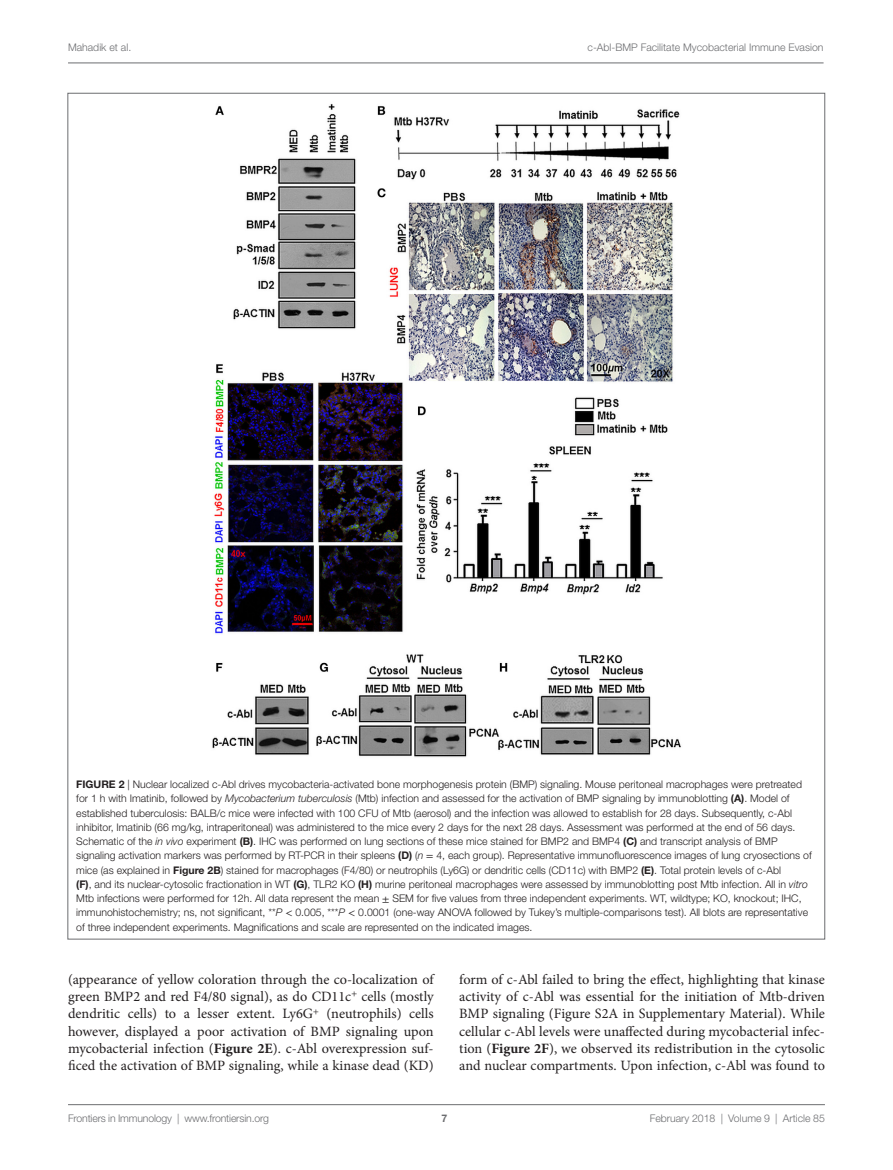
<style>
.page{position:relative;width:893px;height:1170px;background:#fff}
.page>*{position:absolute;margin:0;border:0;box-sizing:border-box;transform-origin:0 0}
.t1{font:14.25px/17.2px "Minion Pro";color:#231f20;text-align:justify}
.t2{font:300 10.5px/14.2px "Helvetica Neue LT Std";color:#231f20}
.t3{font:300 10.5px "Helvetica Neue LT Std";color:#6c6d70}
.t4{font:700 10.5px "Helvetica Neue LT Std";color:#6c6d70}
.s1{font-weight:700}
.s2{font-style:italic}
.s3{font-family:"STIX General";font-weight:400}
</style>
<div class="page">
<img style="left:212px;top:103px;width:469px;height:654px">
<hr style="left:68px;top:1104px;width:757px;height:1px;background:#6c6d70">
<hr style="left:68px;top:63px;width:755px;height:1px;background:#6c6d70">
<p class="t3" style="left:68px;top:41px;width:65px">Mahadik et al.</p>
<p class="t3" style="left:588px;top:41px;width:237px">c-Abl-BMP Facilitate Mycobacterial Immune Evasion</p>
<p class="t2" style="left:76px;top:777px;width:737px"><span class="s1">Figure 2</span> | Nuclear localized c-Abl drives mycobacteria-activated bone morphogenesis protein (BMP) signaling. Mouse peritoneal macrophages were pretreated for 1 h with Imatinib, followed by <span class="s2">Mycobacterium tuberculosis</span> (Mtb) infection and assessed for the activation of BMP signaling by immunoblotting <span class="s1">(A)</span>. Model of established tuberculosis: BALB/c mice were infected with 100 CFU of Mtb (aerosol) and the infection was allowed to establish for 28 days. Subsequently, c-Abl inhibitor, Imatinib (66 mg/kg, intraperitoneal) was administered to the mice every 2 days for the next 28 days. Assessment was performed at the end of 56 days.<br>Schematic of the <span class="s2">in vivo</span> experiment <span class="s1">(B)</span>. IHC was performed on lung sections of these mice stained for BMP2 and BMP4 <span class="s1">(C)</span> and transcript analysis of BMP signaling activation markers was performed by RT-PCR in their spleens <span class="s1">(D)</span> (<span class="s2">n</span> <span class="s3">=</span> 4, each group). Representative immunofluorescence images of lung cryosections of mice (as explained in <span class="s1">Figure 2B</span>) stained for macrophages (F4/80) or neutrophils (Ly6G) or dendritic cells (CD11c) with BMP2 <span class="s1">(E)</span>. Total protein levels of c-Abl<br><span class="s1">(F)</span>, and its nuclear-cytosolic fractionation in WT <span class="s1">(G)</span>, TLR2 KO <span class="s1">(H)</span> murine peritoneal macrophages were assessed by immunoblotting post Mtb infection. All in <span class="s2">vitro </span>Mtb infections were performed for 12h. All data represent the mean <span class="s3">±</span> SEM for five values from three independent experiments. WT, wildtype; KO, knockout; IHC, immunohistochemistry; ns, not significant, **<span class="s2">P</span> <span class="s3">&lt;</span> 0.005, ***<span class="s2">P</span> <span class="s3">&lt;</span> 0.0001 (one-way ANOVA followed by Tukey’s multiple-comparisons test). All blots are representative of three independent experiments. Magnifications and scale are represented on the indicated images.</p>
<p class="t1" style="left:68px;top:970px;width:367px">(appearance of yellow coloration through the co-localization of green BMP2 and red F4/80 signal), as do CD11c<sup>+</sup> cells (mostly dendritic cells) to a lesser extent. Ly6G<sup>+</sup> (neutrophils) cells however, displayed a poor activation of BMP signaling upon mycobacterial infection (<span class="s1">Figure 2E</span>). c-Abl overexpression suf&shy;ficed the activation of BMP signaling, while a kinase dead (KD)</p>
<p class="t1" style="left:459px;top:970px;width:367px">form of c-Abl failed to bring the effect, highlighting that kinase activity of c-Abl was essential for the initiation of Mtb-driven BMP signaling (Figure S2A in Supplementary Material). While cellular c-Abl levels were unaffected during mycobacterial infec&shy;tion (<span class="s1">Figure 2F</span>), we observed its redistribution in the cytosolic and nuclear compartments. Upon infection, c-Abl was found to</p>
<p class="t3" style="left:68px;top:1111px;width:203px">Frontiers in Immunology | www.frontiersin.org</p>
<p class="t3" style="left:650px;top:1111px;width:177px">February 2018 | Volume 9 | Article 85</p>
<p class="t4" style="left:441px;top:1111px;width:7px">7</p>
</div>
